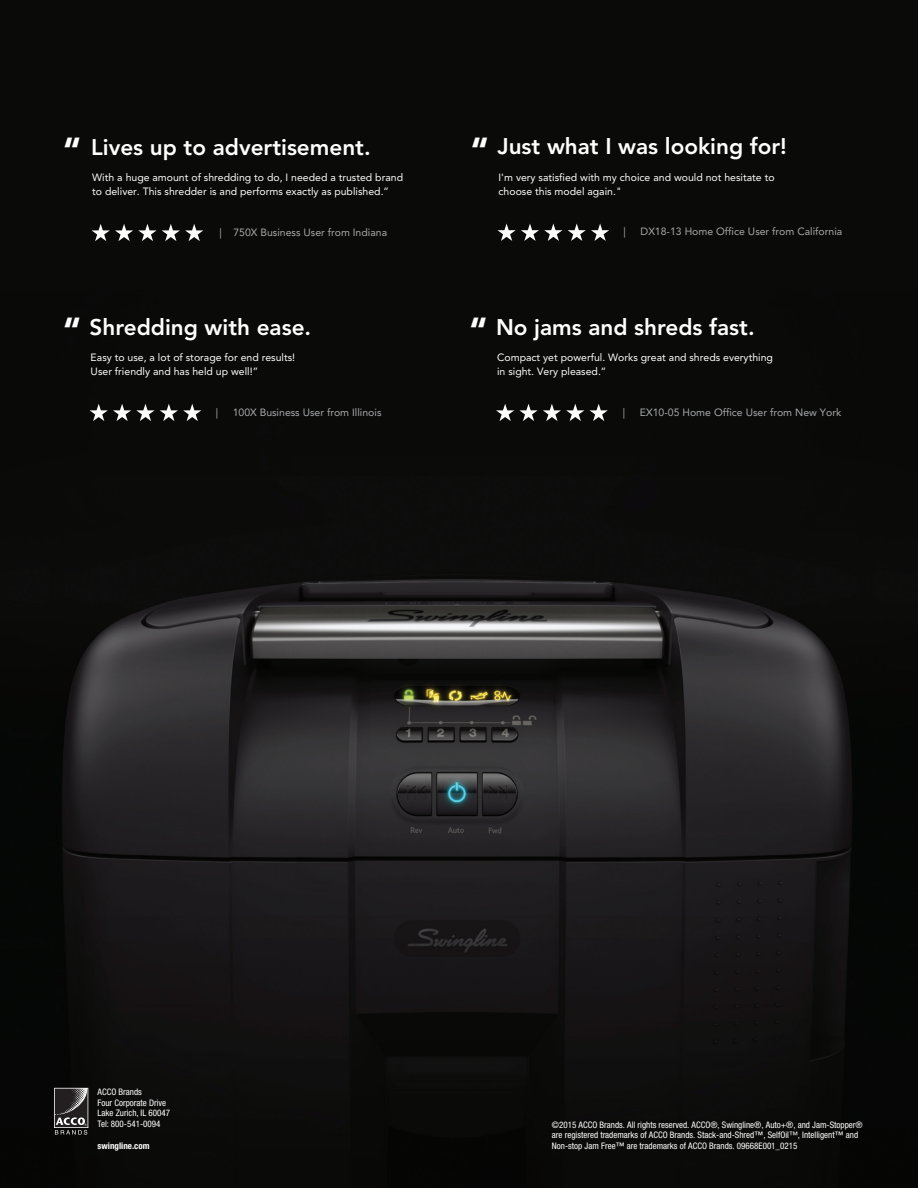
<style>
.page{position:relative;width:918px;height:1188px;background:#fff}
.page>*{position:absolute;margin:0;border:0;box-sizing:border-box;transform-origin:0 0}
.Body_copy{font:900 34.5px "Avenir LT Std";color:#fff}
.Body_copy-2{font:800 22.5px "Avenir LT Std";color:#fff}
.t1{font:10.5px/14.4px "Avenir LT Std";color:#fff}
.t2{font:10.5px "Avenir LT Std";color:#a8a9ad}
.t3{font:condensed 9px/10.5px "Helvetica Neue LT Std";color:#fff}
.t4{font:700 condensed 9px "Helvetica Neue LT Std";color:#fff}
.s1{font-family:"Helvetica LT Std";font-stretch:normal}
</style>
<div class="page">
<img style="left:0;top:0;width:918px;height:1188px">
<svg style="left:90px;top:404px;width:111px;height:17px"></svg>
<svg style="left:92px;top:224px;width:111px;height:17px"></svg>
<svg style="left:54px;top:1088px;width:34px;height:47px;background:#514e4f"></svg>
<svg style="left:497px;top:224px;width:65px;height:17px"></svg>
<svg style="left:568px;top:224px;width:41px;height:17px"></svg>
<svg style="left:496px;top:404px;width:88px;height:17px"></svg>
<svg style="left:590px;top:404px;width:18px;height:17px"></svg>
<p class="Body_copy" style="left:63px;top:129px;width:19px">“</p>
<p class="Body_copy-2" style="left:91px;top:133px;width:281px">Lives up to advertisement.</p>
<p class="t1" style="left:92px;top:170px;width:312px">With a huge amount of shredding to do, I needed a trusted brand to deliver. This shredder is and performs exactly as published.”</p>
<p class="t2" style="left:219px;top:226px;width:169px">| 750X Business User from Indiana</p>
<p class="Body_copy" style="left:63px;top:309px;width:19px">“</p>
<p class="Body_copy-2" style="left:90px;top:313px;width:223px">Shredding with ease.</p>
<p class="t1" style="left:91px;top:350px;width:206px">Easy to use, a lot of storage for end results!<br>User friendly and has held up well!”</p>
<p class="t2" style="left:216px;top:406px;width:4px">|</p>
<p class="t2" style="left:233px;top:406px;width:150px">100X Business User from Illinois</p>
<p class="Body_copy" style="left:471px;top:129px;width:19px">“</p>
<p class="Body_copy-2" style="left:497px;top:133px;width:291px">Just what I was looking for!</p>
<p class="t1" style="left:499px;top:170px;width:278px">I'm very satisfied with my choice and would not hesitate to choose this model again."</p>
<p class="t2" style="left:624px;top:226px;width:4px">|</p>
<p class="t2" style="left:641px;top:226px;width:203px">DX18-13 Home Office User from California</p>
<p class="Body_copy" style="left:469px;top:309px;width:19px">“</p>
<p class="Body_copy-2" style="left:496px;top:313px;width:260px">No jams and shreds fast.</p>
<p class="t1" style="left:497px;top:350px;width:277px">Compact yet powerful. Works great and shreds everything in sight. Very pleased.”</p>
<p class="t2" style="left:623px;top:406px;width:4px">|</p>
<p class="t2" style="left:640px;top:406px;width:203px">EX10-05 Home Office User from New York</p>
<p class="t3" style="left:98px;top:1087px;width:46px">ACCO Brands</p>
<p class="t3" style="left:98px;top:1097px;width:70px">Four Corporate Drive</p>
<p class="t3" style="left:98px;top:1108px;width:74px">Lake Zurich, IL 60047<br>Tel: 800-541-0094</p>
<p class="t4" style="left:98px;top:1140px;width:53px">swingline.com</p>
<p class="t3" style="left:552px;top:1119px;width:312px">©2015 ACCO Brands. All rights reserved. ACCO®, Swingline®, Auto+®, and Jam-Stopper® are registered trademarks of ACCO Brands. Stack-and-Shred<span class="s1">™</span>, SelfOil™, Intelligent<span class="s1">™</span> and<br>Non-stop Jam Free<span class="s1">™</span> are trademarks of ACCO Brands. 09668E001_0215</p>
</div>
